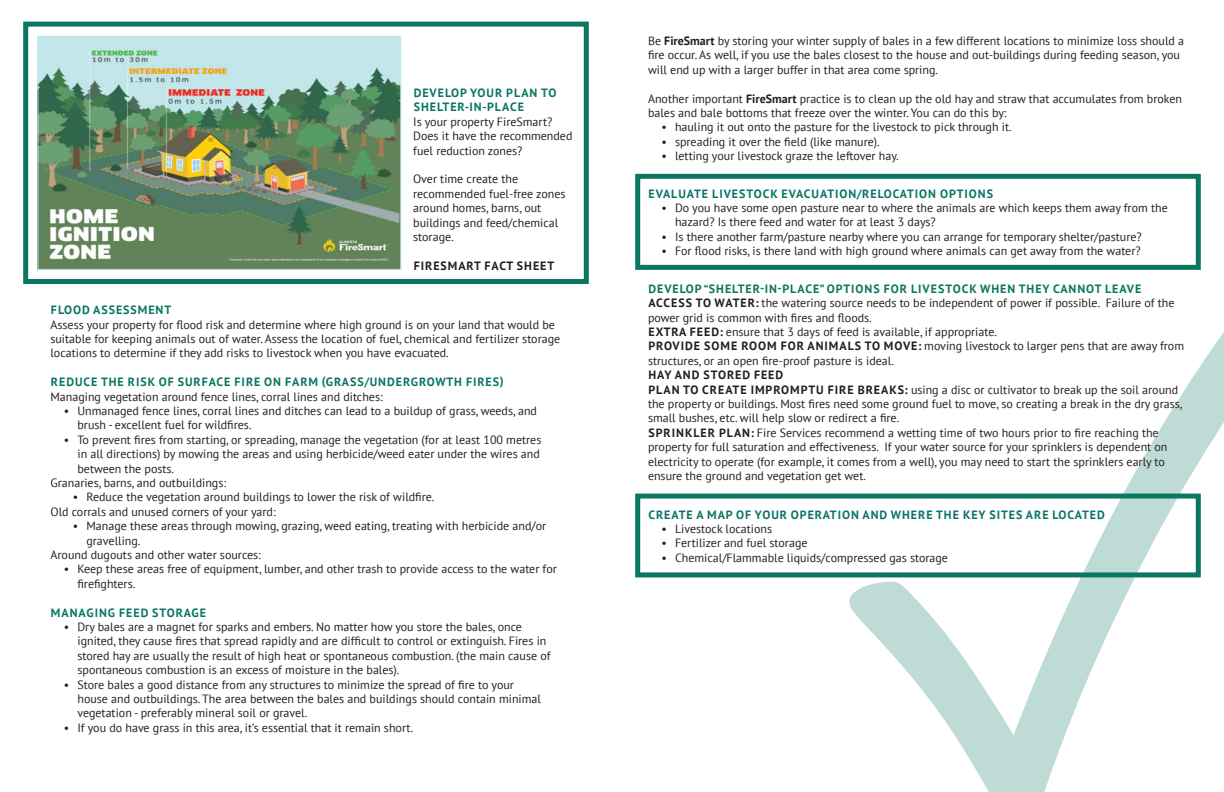
<style>
.page{position:relative;width:1224px;height:792px;background:#fff}
.page>*{position:absolute;margin:0;border:0;box-sizing:border-box;transform-origin:0 0}
.t1{font:12px/14.4px "PT Sans";color:#231f20}
.t2{font:700 12px/14.4px "PT Sans";letter-spacing:.08em;color:#0b7662}
.t3{font:700 12px "PT Sans";letter-spacing:.08em;color:#231f20}
.s1{font-weight:700}
</style>
<div class="page">
<img style="left:39px;top:38px;width:360px;height:230px">
<div style="left:37px;top:36px;width:364px;height:234px;border:1px solid #c2e6e9"></div>
<div style="left:23px;top:22px;width:566px;height:262px;border:5px solid #0b7662"></div>
<div style="left:635px;top:174px;width:566px;height:96px;border:5px solid #0b7662"></div>
<div style="left:635px;top:494px;width:566px;height:83px;border:5px solid #0b7662"></div>
<svg style="left:847px;top:268px;width:354px;height:310px"></svg>
<p class="t2" style="left:414px;top:85px;width:144px">DEVELOP YOUR PLAN TO<br>SHELTER-IN-PLACE</p>
<p class="t1" style="left:413px;top:114px;width:161px">Is your property FireSmart?<br>Does it have the recommended fuel reduction zones?</p>
<p class="t1" style="left:413px;top:172px;width:154px">Over time create the recommended fuel-free zones around homes, barns, out buildings and feed/chemical storage.</p>
<p class="t3" style="left:414px;top:258px;width:142px">FIRESMART FACT SHEET</p>
<p class="t2" style="left:51px;top:303px;width:122px">FLOOD ASSESSMENT</p>
<p class="t1" style="left:50px;top:317px;width:511px">Assess your property for flood risk and determine where high ground is on your land that would be suitable for keeping animals out of water. Assess the location of fuel, chemical and fertilizer storage locations to determine if they add risks to livestock when you have evacuated.</p>
<p class="t2" style="left:51px;top:375px;width:454px">REDUCE THE RISK OF SURFACE FIRE ON FARM (GRASS/UNDERGROWTH FIRES)</p>
<p class="t1" style="left:50px;top:389px;width:334px">Managing vegetation around fence lines, corral lines and ditches:</p>
<p class="t1" style="left:77px;top:403px;width:461px;text-indent:-14px">• Unmanaged fence lines, corral lines and ditches can lead to a buildup of grass, weeds, and brush - excellent fuel for wildfires.</p>
<p class="t1" style="left:77px;top:432px;width:465px;text-indent:-14px">• To prevent fires from starting, or spreading, manage the vegetation (for at least 100 metres in all directions) by mowing the areas and using herbicide/weed eater under the wires and between the posts.</p>
<p class="t1" style="left:50px;top:475px;width:177px">Granaries, barns, and outbuildings:</p>
<p class="t1" style="left:73px;top:490px;width:363px">• Reduce the vegetation around buildings to lower the risk of wildfire.</p>
<p class="t1" style="left:50px;top:504px;width:227px">Old corrals and unused corners of your yard:</p>
<p class="t1" style="left:86px;top:519px;width:461px;text-indent:-14px">• Manage these areas through mowing, grazing, weed eating, treating with herbicide and/or gravelling.</p>
<p class="t1" style="left:50px;top:547px;width:212px">Around dugouts and other water sources:</p>
<p class="t1" style="left:77px;top:562px;width:481px;text-indent:-14px">• Keep these areas free of equipment, lumber, and other trash to provide access to the water for firefighters.</p>
<p class="t2" style="left:51px;top:605px;width:157px">MANAGING FEED STORAGE</p>
<p class="t1" style="left:77px;top:619px;width:475px;text-indent:-14px">• Dry bales are a magnet for sparks and embers. No matter how you store the bales, once ignited, they cause fires that spread rapidly and are difficult to control or extinguish. Fires in stored hay are usually the result of high heat or spontaneous combustion. (the main cause of spontaneous combustion is an excess of moisture in the bales).</p>
<p class="t1" style="left:77px;top:677px;width:465px;text-indent:-14px">• Store bales a good distance from any structures to minimize the spread of fire to your house and outbuildings. The area between the bales and buildings should contain minimal vegetation - preferably mineral soil or gravel.</p>
<p class="t1" style="left:64px;top:720px;width:351px">• If you do have grass in this area, it’s essential that it remain short.</p>
<p class="t1" style="left:648px;top:33px;width:538px">Be <span class="s1">FireSmart</span> by storing your winter supply of bales in a few different locations to minimize loss should a fire occur. As well, if you use the bales closest to the house and out-buildings during feeding season, you will end up with a larger buffer in that area come spring.</p>
<p class="t1" style="left:648px;top:91px;width:536px">Another important <span class="s1">FireSmart</span> practice is to clean up the old hay and straw that accumulates from broken bales and bale bottoms that freeze over the winter. You can do this by:</p>
<p class="t1" style="left:662px;top:120px;width:352px">• hauling it out onto the pasture for the livestock to pick through it.</p>
<p class="t1" style="left:662px;top:134px;width:220px">• spreading it over the field (like manure).</p>
<p class="t1" style="left:662px;top:149px;width:239px">• letting your livestock graze the leftover hay.</p>
<p class="t2" style="left:648px;top:186px;width:346px">EVALUATE LIVESTOCK EVACUATION/RELOCATION OPTIONS</p>
<p class="t1" style="left:675px;top:200px;width:494px;text-indent:-14px">• Do you have some open pasture near to where the animals are which keeps them away from the hazard? Is there feed and water for at least 3 days?</p>
<p class="t1" style="left:662px;top:229px;width:482px">• Is there another farm/pasture nearby where you can arrange for temporary shelter/pasture?</p>
<p class="t1" style="left:662px;top:244px;width:481px">• For flood risks, is there land with high ground where animals can get away from the water?</p>
<p class="t2" style="left:648px;top:281px;width:494px">DEVELOP “SHELTER-IN-PLACE” OPTIONS FOR LIVESTOCK WHEN THEY CANNOT LEAVE</p>
<p class="t1" style="left:648px;top:295px;width:528px"><span class="s1">ACCESS TO WATER:</span> the watering source needs to be independent of power if possible. Failure of the power grid is common with fires and floods.</p>
<p class="t1" style="left:648px;top:324px;width:350px"><span class="s1">EXTRA FEED:</span> ensure that 3 days of feed is available, if appropriate.</p>
<p class="t1" style="left:648px;top:339px;width:538px"><span class="s1">PROVIDE SOME ROOM FOR ANIMALS TO MOVE:</span> moving livestock to larger pens that are away from structures, or an open fire-proof pasture is ideal.</p>
<p class="t3" style="left:648px;top:367px;width:136px">HAY AND STORED FEED</p>
<p class="t1" style="left:648px;top:382px;width:536px"><span class="s1">PLAN TO CREATE IMPROMPTU FIRE BREAKS:</span> using a disc or cultivator to break up the soil around the property or buildings. Most fires need some ground fuel to move, so creating a break in the dry grass, small bushes, etc. will help slow or redirect a fire.</p>
<p class="t1" style="left:648px;top:425px;width:521px"><span class="s1">SPRINKLER PLAN:</span> Fire Services recommend a wetting time of two hours prior to fire reaching the property for full saturation and effectiveness. If your water source for your sprinklers is dependent on electricity to operate (for example, it comes from a well), you may need to start the sprinklers early to ensure the ground and vegetation get wet.</p>
<p class="t2" style="left:648px;top:507px;width:458px">CREATE A MAP OF YOUR OPERATION AND WHERE THE KEY SITES ARE LOCATED</p>
<p class="t1" style="left:662px;top:521px;width:112px">• Livestock locations</p>
<p class="t1" style="left:662px;top:536px;width:148px">• Fertilizer and fuel storage</p>
<p class="t1" style="left:662px;top:550px;width:288px">• Chemical/Flammable liquids/compressed gas storage</p>
</div>
